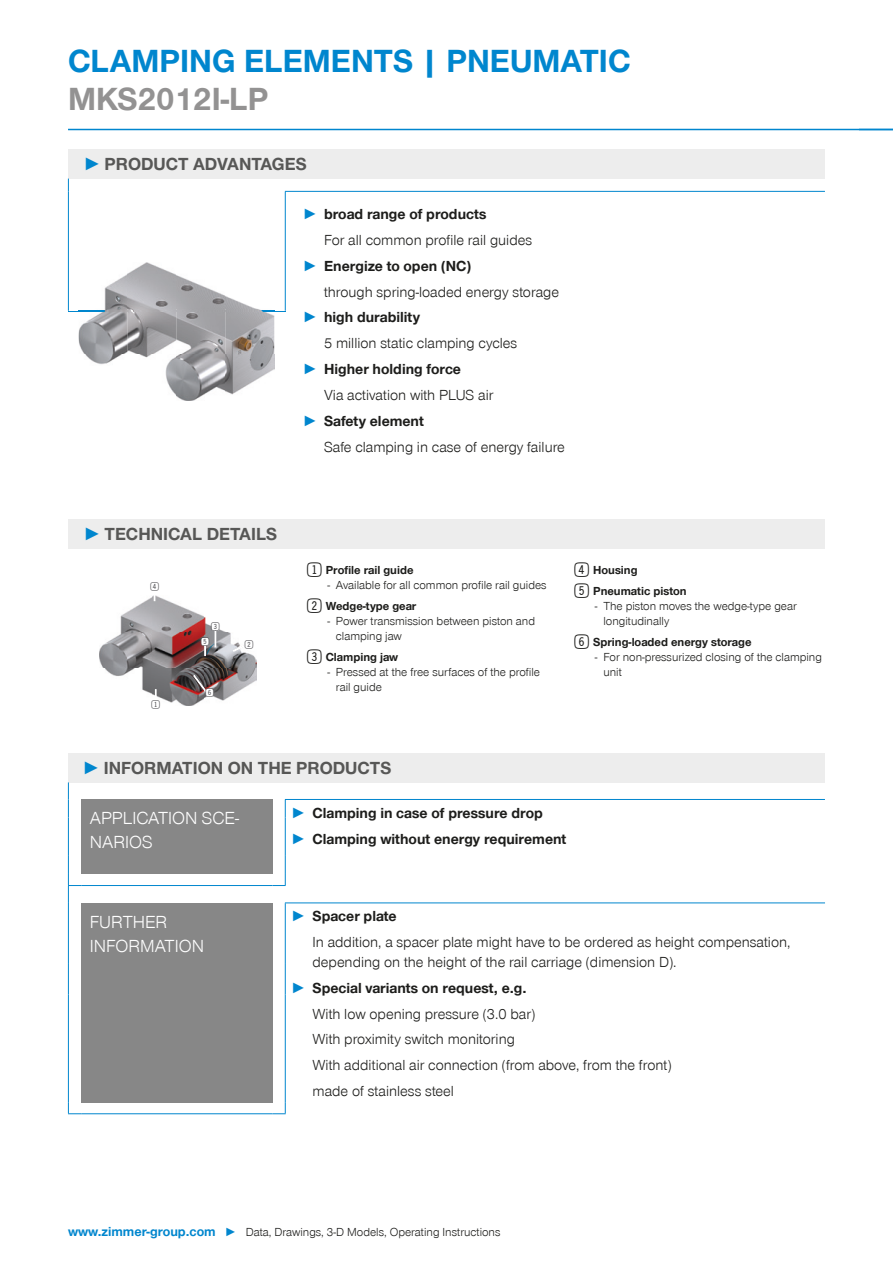
<style>
.page{position:relative;width:893px;height:1263px;background:#fff}
.page>*{position:absolute;margin:0;border:0;box-sizing:border-box;transform-origin:0 0}
.t1{font:700 33px "Zimmer Group Sans Global";color:#0086ce}
.t2{font:700 33px "Zimmer Group Sans Global";color:#939292}
.t3{font:700 18px "Zimmer Group Sans Global";color:#575756}
.t4{font:300 18px/24px "Zimmer Group Sans Global";color:#fff}
.t5{font:300 15px/25.8px "Zimmer Group Sans Global";color:#1d1d1b}
.t6{font:700 15px/25.8px "Zimmer Group Sans Global";color:#1d1d1b}
.t7{font:13.95px/14.9px "Double Digits Super Square";color:#4f4e52}
.t8{font:300 12px/15px "Zimmer Group Sans Global";color:#1d1d1b}
.t9{font:700 12px/21.5px "Zimmer Group Sans Global";color:#1d1d1b}
.s1{font-family:"Zimmer Group Sans";color:#0086ce}
.s2{font-family:"Double Digits Super Square";font-weight:400;font-size:24px}
.s3{font-family:"Zimmer Group Sans"}
.s4{font-weight:700}
.s5{font-family:"Zimmer Group Sans";font-weight:700;color:#0086ce}
.s6{font-weight:700;font-size:13.5px;color:#0086ce}
.s7{color:#0086ce}
</style>
<div class="page">
<hr style="left:68px;top:129px;width:825px;height:1px;background:#0086ce">
<div style="left:68px;top:149px;width:757px;height:30px;background:#ededed"></div>
<div style="left:68px;top:753px;width:757px;height:29px;background:#ededed"></div>
<div style="left:68px;top:519px;width:757px;height:30px;background:#ededed"></div>
<div style="left:81px;top:799px;width:191px;height:75px;background:#878787"></div>
<svg style="left:68px;top:782px;width:1px;height:35px"></svg>
<hr style="left:68px;top:817px;width:1px;height:39px;background:#0086ce">
<hr style="left:81px;top:885px;width:191px;height:1px;background:#0086ce">
<hr style="left:285px;top:799px;width:540px;height:1px;background:#0086ce">
<svg style="left:285px;top:800px;width:1px;height:17px"></svg>
<hr style="left:285px;top:817px;width:1px;height:39px;background:#0086ce">
<svg style="left:272px;top:856px;width:14px;height:30px"></svg>
<div style="left:81px;top:903px;width:191px;height:199px;background:#878787"></div>
<svg style="left:68px;top:856px;width:13px;height:65px"></svg>
<hr style="left:68px;top:921px;width:1px;height:43px;background:#0086ce">
<hr style="left:68px;top:964px;width:1px;height:30px;background:#0086ce">
<hr style="left:68px;top:994px;width:1px;height:108px;background:#0086ce">
<svg style="left:68px;top:1102px;width:13px;height:12px"></svg>
<hr style="left:81px;top:1113px;width:191px;height:1px;background:#0086ce">
<svg style="left:272px;top:1102px;width:14px;height:12px"></svg>
<hr style="left:285px;top:902px;width:540px;height:1px;background:#0086ce">
<svg style="left:285px;top:903px;width:1px;height:18px"></svg>
<hr style="left:285px;top:921px;width:1px;height:43px;background:#0086ce">
<hr style="left:285px;top:964px;width:1px;height:30px;background:#0086ce">
<hr style="left:285px;top:994px;width:1px;height:108px;background:#0086ce">
<img style="left:100px;top:595px;width:157px;height:111px">
<svg style="left:155px;top:689px;width:1px;height:12px"></svg>
<div style="left:152px;top:701px;width:8px;height:8px;background:#fff;border-radius:50%"></div>
<div style="left:245px;top:640px;width:8px;height:8px;background:#fff;border-radius:50%"></div>
<svg style="left:233px;top:645px;width:13px;height:6px"></svg>
<div style="left:206px;top:689px;width:7px;height:8px;background:#fff;border-radius:50%"></div>
<svg style="left:194px;top:675px;width:12px;height:17px"></svg>
<div style="left:212px;top:623px;width:7px;height:8px;background:#fff;border-radius:50%"></div>
<svg style="left:215px;top:631px;width:1px;height:16px"></svg>
<div style="left:201px;top:638px;width:8px;height:8px;background:#fff;border-radius:50%"></div>
<svg style="left:68px;top:179px;width:1px;height:12px"></svg>
<hr style="left:68px;top:191px;width:1px;height:120px;background:#0086ce">
<hr style="left:285px;top:191px;width:540px;height:1px;background:#0086ce">
<hr style="left:285px;top:192px;width:1px;height:119px;background:#0086ce">
<hr style="left:68px;top:311px;width:218px;height:1px;background:#0086ce">
<img style="left:79px;top:263px;width:195px;height:137px">
<img style="left:79px;top:311px;width:195px;height:1px">
<h1 class="t1" style="left:68px;top:42px;width:564px">CLAMPING ELEMENTS | PNEUMATIC</h1>
<h1 class="t2" style="left:68px;top:79px;width:202px">MKS2012I-LP</h1>
<p class="t3" style="left:83px;top:153px;width:225px"><span class="s1">►</span> PRODUCT ADVANTAGES</p>
<p class="t6" style="left:303px;top:201px;width:185px"><span class="s1">►</span> broad range of products</p>
<p class="t5" style="left:324px;top:227px;width:210px">For all common profile rail guides</p>
<p class="t6" style="left:303px;top:253px;width:170px"><span class="s1">►</span> Energize to open (NC)</p>
<p class="t5" style="left:324px;top:278px;width:236px">through spring-loaded energy storage</p>
<p class="t6" style="left:303px;top:304px;width:119px"><span class="s1">►</span> high durability</p>
<p class="t5" style="left:324px;top:330px;width:195px">5 million static clamping cycles</p>
<p class="t6" style="left:303px;top:356px;width:160px"><span class="s1">►</span> Higher holding force</p>
<p class="t5" style="left:324px;top:382px;width:171px">Via activation with PLUS air</p>
<p class="t6" style="left:303px;top:408px;width:123px"><span class="s1">►</span> Safety element</p>
<p class="t5" style="left:324px;top:434px;width:242px">Safe clamping in case of energy failure</p>
<p class="t3" style="left:83px;top:523px;width:195px"><span class="s1">►</span> TECHNICAL DETAILS</p>
<p class="t7" style="left:150px;top:579px;width:12px">4</p>
<p class="t7" style="left:152px;top:696px;width:12px">1</p>
<p class="t7" style="left:201px;top:619px;width:23px;text-indent:10px">3<br>5</p>
<p class="t7" style="left:205px;top:684px;width:12px">6</p>
<p class="t7" style="left:245px;top:636px;width:12px">2</p>
<p class="t9" style="left:307px;top:559px;width:108px"><span class="s2">1</span>Profile rail guide</p>
<p class="t8" style="left:307px;top:574px;width:241px;line-height:21.5px;text-indent:20px"><span class="s3">-</span> Available for all common profile rail guides<br><span class="s2">2</span><span class="s4">Wedge-type gear</span></p>
<p class="t8" style="left:336px;top:613px;width:201px;text-indent:-9px"><span class="s3">-</span> Power transmission between piston and clamping jaw</p>
<p class="t9" style="left:307px;top:646px;width:93px"><span class="s2">3</span>Clamping jaw</p>
<p class="t8" style="left:336px;top:665px;width:206px;text-indent:-9px"><span class="s3">-</span> Pressed at the free surfaces of the profile rail guide</p>
<p class="t9" style="left:574px;top:559px;width:114px"><span class="s2">4</span>Housing<br><span class="s2">5</span>Pneumatic piston</p>
<p class="t8" style="left:603px;top:598px;width:195px;text-indent:-9px"><span class="s3">-</span> The piston moves the wedge-type gear longitudinally</p>
<p class="t9" style="left:574px;top:631px;width:179px"><span class="s2">6</span>Spring-loaded energy storage</p>
<p class="t8" style="left:603px;top:650px;width:220px;text-indent:-9px"><span class="s3">-</span> For non-pressurized closing of the clamping unit</p>
<p class="t3" style="left:83px;top:757px;width:310px"><span class="s1">►</span> INFORMATION ON THE PRODUCTS</p>
<p class="t4" style="left:90px;top:806px;width:151px">APPLICATION SCE-<br>NARIOS</p>
<p class="t6" style="left:291px;top:800px;width:277px"><span class="s1">►</span> Clamping in case of pressure drop<br><span class="s1">►</span> Clamping without energy requirement</p>
<p class="t4" style="left:90px;top:909px;width:116px">FURTHER<br>INFORMATION</p>
<p class="t5" style="left:313px;top:903px;width:479px;text-indent:-21px"><span class="s5">►</span> <span class="s4">Spacer plate<br></span>In addition, a spacer plate might have to be ordered as height compensation,</p>
<p class="t5" style="left:313px;top:949px;width:365px">depending on the height of the rail carriage (dimension D).</p>
<p class="t6" style="left:291px;top:974px;width:237px"><span class="s1">►</span> Special variants on request, e.g.</p>
<p class="t5" style="left:313px;top:1000px;width:224px">With low opening pressure (3.0 bar)</p>
<p class="t5" style="left:313px;top:1026px;width:204px">With proximity switch monitoring</p>
<p class="t5" style="left:313px;top:1052px;width:361px">With additional air connection (from above, from the front)</p>
<p class="t5" style="left:313px;top:1078px;width:143px">made of stainless steel</p>
<p class="t8" style="left:68px;top:1224px;width:434px"><span class="s6">www.zimmer-group.com</span> <span class="s7">►</span> Data, Drawings, 3-D Models, Operating Instructions</p>
</div>
